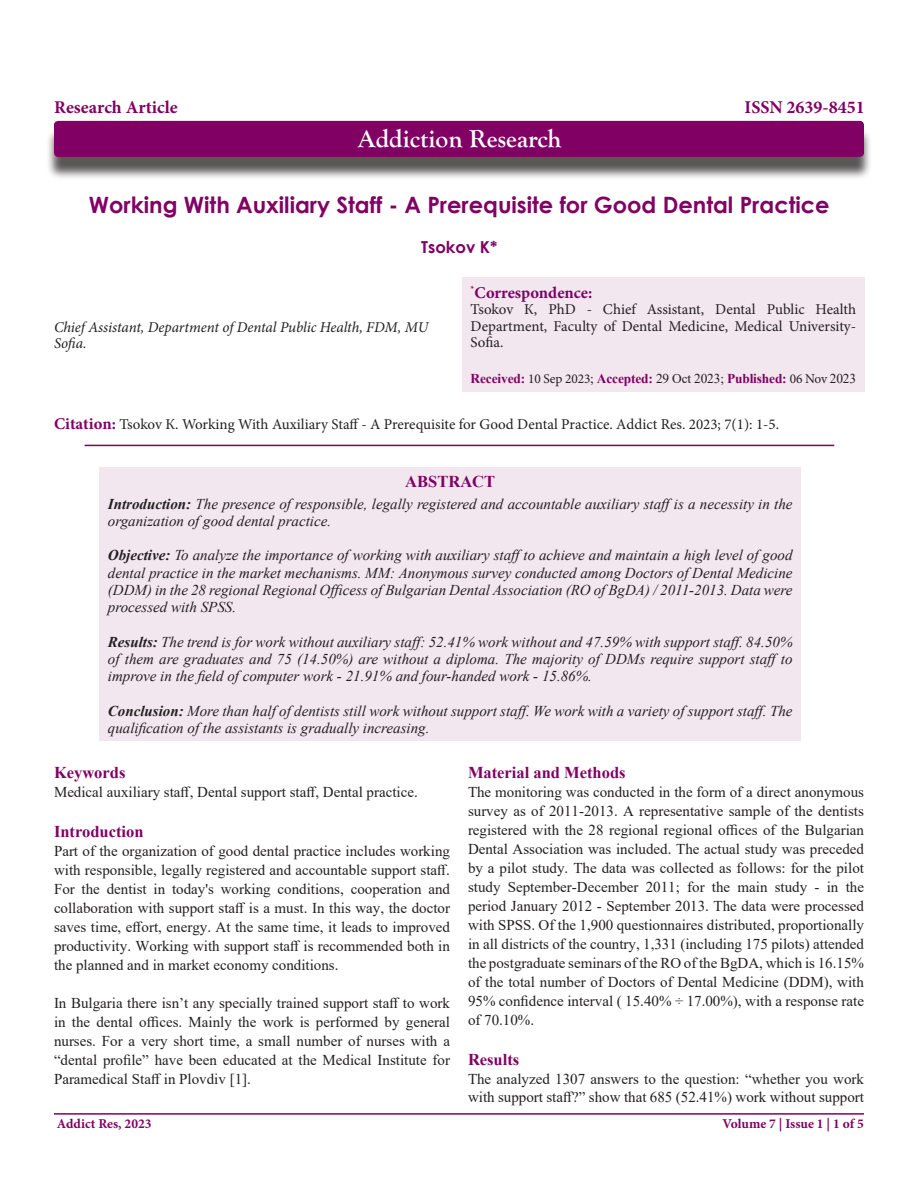
<style>
.page{position:relative;width:918px;height:1188px;background:#fff}
.page>*{position:absolute;margin:0;border:0;box-sizing:border-box;transform-origin:0 0}
.t1{font:700 25.5px "Goudy Old Style T";color:#fff}
.t2{font:700 22.5px "Century Gothic";color:#800064}
.t3{font:700 18px "Minion Pro";color:#800064}
.Heading{font:700 16.5px "Times New Roman";color:#800064}
.t4{font:700 16.5px "Minion Pro";color:#800064}
.t5{font:700 16.5px "Century Gothic";color:#800064}
.t6{font:15px/19px "Times New Roman";color:#231f20;text-align:justify}
.t7{font:italic 15px/17.2px "Times New Roman";color:#231f20}
.t8{font:15px/16.5px "Minion Pro";color:#231f20;text-align:justify}
.t9{font:italic 15px/16.5px "Minion Pro";letter-spacing:-.01em;color:#231f20}
.t10{font:700 13.5px "Times New Roman";letter-spacing:-.01em;color:#800064}
.t11{font:700 13.5px "Minion Pro";color:#800064}
.s1{font-family:"Minion Pro";font-weight:400;color:#231f20}
.s2{font-weight:400;color:#231f20}
.s3{font-weight:700;font-size:16.5px;color:#800064}
.s4{font-weight:700}
</style>
<div class="page">
<hr style="left:54px;top:1113px;width:810px;height:2px;background:#800064">
<div style="left:46px;top:128px;width:826px;height:52px;background:#231f20;opacity:.75"></div>
<div style="left:54px;top:121px;width:810px;height:36px;background:#800064;border-radius:4px"></div>
<hr style="left:85px;top:445px;width:749px;height:1px;background:#800064">
<div style="left:99px;top:467px;width:702px;height:274px;background:#f2e6ef"></div>
<div style="left:462px;top:277px;width:403px;height:115px;background:#f2e6ef"></div>
<p class="t3" style="left:54px;top:95px;width:125px">Research Article</p>
<p class="t3" style="left:745px;top:95px;width:122px">ISSN 2639-8451</p>
<p class="t1" style="left:358px;top:124px;width:205px">Addiction Research</p>
<p class="t2" style="left:89px;top:188px;width:742px">Working With Auxiliary Staff - A Prerequisite for Good Dental Practice</p>
<p class="t5" style="left:421px;top:234px;width:78px">Tsokov К*</p>
<p class="t9" style="left:54px;top:319px;width:376px">Chief Assistant, Department of Dental Public Health, FDM, MU<br>Sofia.</p>
<p class="t4" style="left:471px;top:281px;width:123px"><sup>*</sup>Correspondence:</p>
<p class="t8" style="left:471px;top:301px;width:387px">Tsokov К, PhD - Chief Assistant, Dental Public Health Department, Faculty of Dental Medicine, Medical University-Sofia.</p>
<p class="t10" style="left:471px;top:369px;width:387px">Received: <span class="s1">10 Sep 2023</span><span class="s2">;</span> Accepted: <span class="s2">29 Oct 2023;</span> Published: <span class="s1">06 Nov</span> <span class="s2">2023</span></p>
<p class="t8" style="left:54px;top:416px;width:727px"><span class="s3">Citation:</span> Tsokov К. Working With Auxiliary Staff - A Prerequisite for Good Dental Practice. Addict Res. 2023; 7(1): 1-5.</p>
<p class="Heading" style="left:405px;top:470px;width:91px">ABSTRACT</p>
<p class="t7" style="left:108px;top:495px;width:686px"><span class="s4">Introduction:</span> The presence of responsible, legally registered and accountable auxiliary staffis a necessity in the organization of good dental practice.</p>
<p class="t7" style="left:108px;top:546px;width:686px;text-align:justify"><span class="s4">Objective:</span> To analyze the importance of working with auxiliary staffto achieve and maintain a high level of good dental practice in the market mechanisms. MM: Anonymous survey conducted among Doctors of Dental Medicine (DDM) in the 28 regional Regional Officess of Bulgarian Dental Association (RO of BgDA) / 2011-2013. Data were processed with SPSS.</p>
<p class="t7" style="left:108px;top:633px;width:686px;text-align:justify"><span class="s4">Results:</span> The trend is for work without auxiliary staff: 52.41% work without and 47.59% with support staff. 84.50% of them are graduates and 75 (14.50%) are without a diploma. The majority of DDMs require support staffto improve in the field of computer work - 21.91% and four-handed work - 15.86%.</p>
<p class="t7" style="left:108px;top:702px;width:686px"><span class="s4">Conclusion:</span> More than half of dentists still work without support staff. We work with a variety of support staff. The qualification of the assistants is gradually increasing.</p>
<p class="Heading" style="left:54px;top:760px;width:73px">Keywords</p>
<p class="t6" style="left:54px;top:782px;width:365px">Medical auxiliary staff, Dental support staff, Dental practice.</p>
<p class="Heading" style="left:54px;top:819px;width:91px">Introduction</p>
<p class="t6" style="left:54px;top:841px;width:398px">Part of the organization of good dental practice includes working with responsible, legally registered and accountable support staff.<br>For the dentist in today's working conditions, cooperation and collaboration with support staff is a must. In this way, the doctor saves time, effort, energy. At the same time, it leads to improved productivity. Working with support staff is recommended both in the planned and in market economy conditions.</p>
<p class="t6" style="left:54px;top:993px;width:398px">In Bulgaria there isn’t any specially trained support staff to work in the dental offices. Mainly the work is performed by general nurses. For a very short time, a small number of nurses with a “dental profile” have been educated at the Medical Institute for Paramedical Staff in Plovdiv [1].</p>
<p class="Heading" style="left:468px;top:760px;width:159px">Material and Methods</p>
<p class="t6" style="left:468px;top:782px;width:398px">The monitoring was conducted in the form of a direct anonymous survey as of 2011-2013. A representative sample of the dentists registered with the 28 regional regional offices of the Bulgarian Dental Association was included. The actual study was preceded by a pilot study. The data was collected as follows: for the pilot study September-December 2011; for the main study - in the period January 2012 - September 2013. The data were processed with SPSS. Of the 1,900 questionnaires distributed, proportionally in all districts of the country, 1,331 (including 175 pilots) attended the postgraduate seminars of the RO of the BgDA, which is 16.15% of the total number of Doctors of Dental Medicine (DDM), with 95% confidence interval ( 15.40% ÷ 17.00%), with a response rate of 70.10%.</p>
<p class="Heading" style="left:468px;top:1047px;width:53px">Results</p>
<p class="t6" style="left:468px;top:1068px;width:398px">The analyzed 1307 answers to the question: “whether you work with support staff?” show that 685 (52.41%) work without support</p>
<p class="t11" style="left:57px;top:1114px;width:96px">Addict Res, 2023</p>
<p class="t11" style="left:722px;top:1115px;width:143px">Volume 7 | Issue 1 | 1 of 5</p>
</div>
